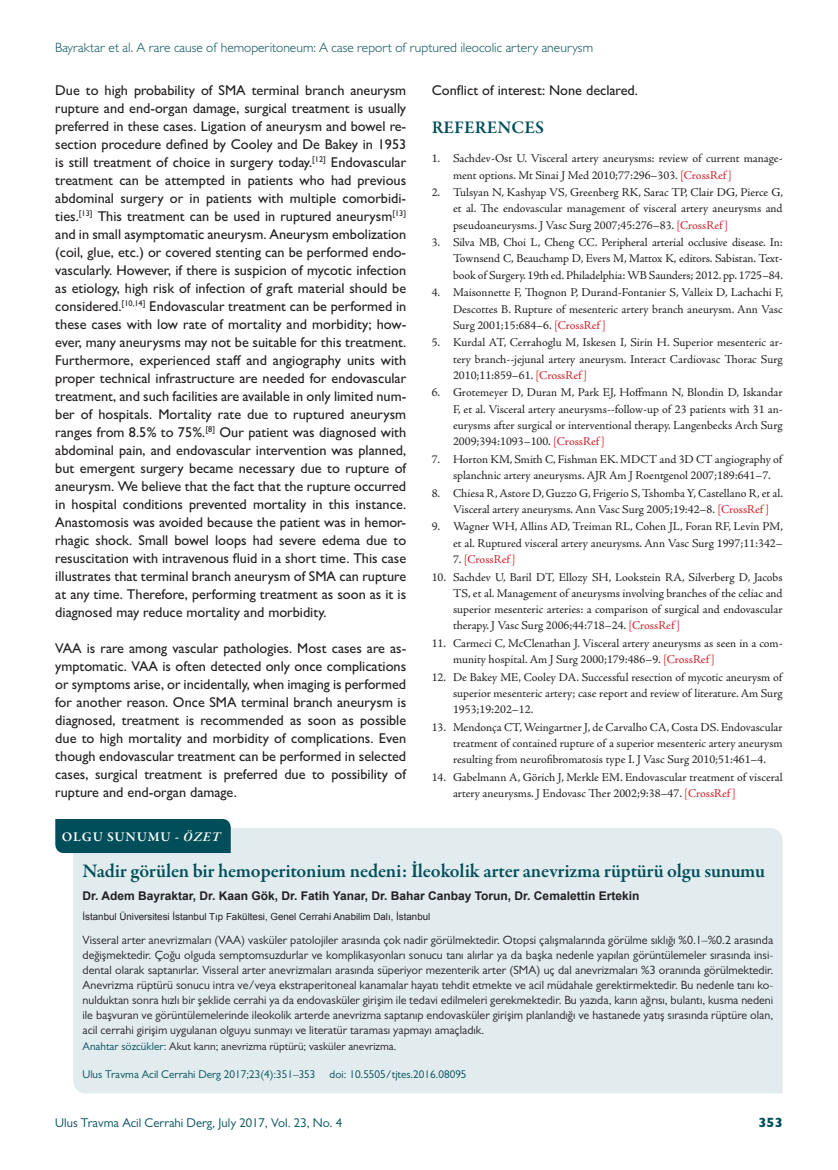
<style>
.page{position:relative;width:838px;height:1170px;background:#fff}
.page>*{position:absolute;margin:0;border:0;box-sizing:border-box;transform-origin:0 0}
.t1{font:600 19.5px "Garamond Premr Pro";letter-spacing:-.005em;color:#004e59}
.t2{font:600 18px "Garamond Premr Pro";letter-spacing:.01em;color:#004e59}
.t3{font:500 14.25px/18px "Gill Sans MT Pro";color:#231f20;text-align:justify}
.t4{font:300 13.5px "Gill Sans MT Pro";color:#004e59}
.t5{font:600 13.5px "Garamond Premr Pro";letter-spacing:.055em;color:#fff}
.t6{font:800 13.5px "Gill Sans MT Pro";color:#004e59}
.t7{font:12.75px "Gill Sans MT Pro";color:#004e59}
.t8{font:12px/16.2px "Adobe Jenson Pro";color:#231f20;text-align:justify}
.t9{font:12px/15px "Gill Sans MT Pro";color:#231f20;text-align:justify}
.t10{font:700 12px "Arial";color:#231f20}
.t11{font:12px "Adobe Jenson Pro";letter-spacing:-.005em;color:#d1232a}
.t12{font:11.25px "Gill Sans MT Pro";color:#004e59}
.t13{font:11.25px "Gill Sans MT Pro";color:#231f20}
.t14{font:9.75px "Arial";color:#231f20}
.s1{color:#d1232a}
.s2{color:#231f20}
.s3{font-style:italic}
.s4{color:#004e59}
</style>
<div class="page">
<div style="left:73px;top:828px;width:709px;height:265px;background:#e2ecef"></div>
<div style="left:55px;top:819px;width:176px;height:34px;background:#004e59"></div>
<p class="t4" style="left:55px;top:39px;width:539px">Bayraktar et al. A rare cause of hemoperitoneum: A case report of ruptured ileocolic artery aneurysm</p>
<p class="t3" style="left:55px;top:81px;width:352px">Due to high probability of SMA terminal branch aneurysm rupture and end-organ damage, surgical treatment is usually preferred in these cases. Ligation of aneurysm and bowel re&shy;section procedure defined by Cooley and De Bakey in 1953 is still treatment of choice in surgery today.<sup>[12]</sup> Endovascular treatment can be attempted in patients who had previous abdominal surgery or in patients with multiple comorbidi&shy;ties.<sup>[13]</sup> This treatment can be used in ruptured aneurysm<sup>[13] </sup>and in small asymptomatic aneurysm. Aneurysm embolization (coil, glue, etc.) or covered stenting can be performed endo&shy;vascularly. However, if there is suspicion of mycotic infection as etiology, high risk of infection of graft material should be considered.<sup>[10,14]</sup> Endovascular treatment can be performed in these cases with low rate of mortality and morbidity; how&shy;ever, many aneurysms may not be suitable for this treatment.<br>Furthermore, experienced staff and angiography units with proper technical infrastructure are needed for endovascular treatment, and such facilities are available in only limited num&shy;ber of hospitals. Mortality rate due to ruptured aneurysm ranges from 8.5% to 75%.<sup>[8]</sup> Our patient was diagnosed with abdominal pain, and endovascular intervention was planned, but emergent surgery became necessary due to rupture of aneurysm. We believe that the fact that the rupture occurred in hospital conditions prevented mortality in this instance.<br>Anastomosis was avoided because the patient was in hemor&shy;rhagic shock. Small bowel loops had severe edema due to resuscitation with intravenous fluid in a short time. This case illustrates that terminal branch aneurysm of SMA can rupture at any time. Therefore, performing treatment as soon as it is diagnosed may reduce mortality and morbidity.</p>
<p class="t3" style="left:55px;top:639px;width:352px">VAA is rare among vascular pathologies. Most cases are as&shy;ymptomatic. VAA is often detected only once complications or symptoms arise, or incidentally, when imaging is performed for another reason. Once SMA terminal branch aneurysm is diagnosed, treatment is recommended as soon as possible due to high mortality and morbidity of complications. Even though endovascular treatment can be performed in selected cases, surgical treatment is preferred due to possibility of rupture and end-organ damage.</p>
<p class="t3" style="left:432px;top:81px;width:208px">Conflict of interest: None declared.</p>
<h2 class="t2" style="left:432px;top:117px;width:114px">REFERENCES</h2>
<p class="t8" style="left:453px;top:151px;width:331px;text-indent:-21px">1. Sachdev-Ost U. Visceral artery aneurysms: review of current manage&shy;ment options. Mt Sinai J Med 2010;77:296–303. <span class="s1">[CrossRef ]</span></p>
<p class="t8" style="left:453px;top:184px;width:331px;text-indent:-21px">2. Tulsyan N, Kashyap VS, Greenberg RK, Sarac TP, Clair DG, Pierce G, et al. The endovascular management of visceral artery aneurysms and pseudoaneurysms. J Vasc Surg 2007;45:276–83. <span class="s1">[CrossRef ]</span></p>
<p class="t8" style="left:453px;top:234px;width:331px;text-indent:-21px">3. Silva MB, Choi L, Cheng CC. Peripheral arterial occlusive disease. In:<br>Townsend C, Beauchamp D, Evers M, Mattox K, editors. Sabistan. Text&shy;book of Surgery. 19th ed. Philadelphia: WB Saunders; 2012. pp. 1725–84.</p>
<p class="t8" style="left:453px;top:284px;width:331px;text-indent:-21px">4. Maisonnette F, Thognon P, Durand-Fontanier S, Valleix D, Lachachi F, Descottes B. Rupture of mesenteric artery branch aneurysm. Ann Vasc Surg 2001;15:684–6. <span class="s1">[CrossRef ]</span></p>
<p class="t8" style="left:453px;top:335px;width:331px;text-indent:-21px">5. Kurdal AT, Cerrahoglu M, Iskesen I, Sirin H. Superior mesenteric ar&shy;tery branch--jejunal artery aneurysm. Interact Cardiovasc Thorac Surg 2010;11:859–61. <span class="s1">[CrossRef ]</span></p>
<p class="t8" style="left:453px;top:385px;width:331px;text-indent:-21px">6. Grotemeyer D, Duran M, Park EJ, Hoffmann N, Blondin D, Iskandar F, et al. Visceral artery aneurysms--follow-up of 23 patients with 31 an&shy;eurysms after surgical or interventional therapy. Langenbecks Arch Surg 2009;394:1093–100. <span class="s1">[CrossRef ]</span></p>
<p class="t8" style="left:453px;top:451px;width:331px;text-indent:-21px">7. Horton KM, Smith C, Fishman EK. MDCT and 3D CT angiography of splanchnic artery aneurysms. AJR Am J Roentgenol 2007;189:641–7.</p>
<p class="t8" style="left:453px;top:485px;width:331px;text-indent:-21px">8. Chiesa R, Astore D, Guzzo G, Frigerio S, Tshomba Y, Castellano R, et al.<br>Visceral artery aneurysms. Ann Vasc Surg 2005;19:42–8. <span class="s1">[CrossRef ]</span></p>
<p class="t8" style="left:432px;top:519px;width:353px;text-align:right">9. Wagner WH, Allins AD, Treiman RL, Cohen JL, Foran RF, Levin PM, et al. Ruptured visceral artery aneurysms. Ann Vasc Surg 1997;11:342–</p>
<p class="t11" style="left:453px;top:552px;width:64px"><span class="s2">7.</span> [CrossRef ]</p>
<p class="t8" style="left:453px;top:569px;width:331px;text-indent:-21px">10. Sachdev U, Baril DT, Ellozy SH, Lookstein RA, Silverberg D, Jacobs TS, et al. Management of aneurysms involving branches of the celiac and superior mesenteric arteries: a comparison of surgical and endovascular therapy. J Vasc Surg 2006;44:718–24. <span class="s1">[CrossRef ]</span></p>
<p class="t8" style="left:453px;top:635px;width:331px;text-indent:-21px">11. Carmeci C, McClenathan J. Visceral artery aneurysms as seen in a com&shy;munity hospital. Am J Surg 2000;179:486–9. <span class="s1">[CrossRef ]</span></p>
<p class="t8" style="left:453px;top:669px;width:331px;text-indent:-21px">12. De Bakey ME, Cooley DA. Successful resection of mycotic aneurysm of superior mesenteric artery; case report and review of literature. Am Surg 1953;19:202–12.</p>
<p class="t8" style="left:453px;top:719px;width:331px;text-indent:-21px">13. Mendonça CT, Weingartner J, de Carvalho CA, Costa DS. Endovascular treatment of contained rupture of a superior mesenteric artery aneurysm resulting from neurofibromatosis type I. J Vasc Surg 2010;51:461–4.</p>
<p class="t8" style="left:453px;top:769px;width:331px;text-indent:-21px">14. Gabelmann A, Görich J, Merkle EM. Endovascular treatment of visceral artery aneurysms. J Endovasc Ther 2002;9:38–47. <span class="s1">[CrossRef ]</span></p>
<p class="t5" style="left:62px;top:828px;width:160px">OLGU SUNUMU - <span class="s3">ÖZET</span></p>
<h1 class="t1" style="left:82px;top:859px;width:684px">Nadir görülen bir hemoperitonium nedeni: İleokolik arter anevrizma rüptürü olgu sunumu</h1>
<p class="t10" style="left:82px;top:887px;width:558px">Dr. Adem Bayraktar, Dr. Kaan Gök, Dr. Fatih Yanar, Dr. Bahar Canbay Torun, Dr. Cemalettin Ertekin</p>
<p class="t14" style="left:82px;top:910px;width:349px">İstanbul Üniversitesi İstanbul Tıp Fakültesi, Genel Cerrahi Anabilim Dalı, İstanbul</p>
<p class="t9" style="left:82px;top:932px;width:692px">Visseral arter anevrizmaları (VAA) vasküler patolojiler arasında çok nadir görülmektedir. Otopsi çalışmalarında görülme sıklığı %0.1–%0.2 arasında değişmektedir. Çoğu olguda semptomsuzdurlar ve komplikasyonları sonucu tanı alırlar ya da başka nedenle yapılan görüntülemeler sırasında insi&shy;dental olarak saptanırlar. Visseral arter anevrizmaları arasında süperiyor mezenterik arter (SMA) uç dal anevrizmaları %3 oranında görülmektedir.<br>Anevrizma rüptürü sonucu intra ve/veya ekstraperitoneal kanamalar hayatı tehdit etmekte ve acil müdahale gerektirmektedir. Bu nedenle tanı ko&shy;nulduktan sonra hızlı bir şeklide cerrahi ya da endovasküler girişim ile tedavi edilmeleri gerekmektedir. Bu yazıda, karın ağrısı, bulantı, kusma nedeni ile başvuran ve görüntülemelerinde ileokolik arterde anevrizma saptanıp endovasküler girişim planlandığı ve hastanede yatış sırasında rüptüre olan, acil cerrahi girişim uygulanan olguyu sunmayı ve literatür taraması yapmayı amaçladık.</p>
<p class="t13" style="left:82px;top:1039px;width:315px"><span class="s4">Anahtar sözcükler:</span> Akut karın; anevrizma rüptürü; vasküler anevrizma.</p>
<p class="t12" style="left:82px;top:1067px;width:234px">Ulus Travma Acil Cerrahi Derg 2017;23(4):351–353</p>
<p class="t12" style="left:330px;top:1067px;width:138px">doi: 10.5505/tjtes.2016.08095</p>
<p class="t7" style="left:55px;top:1115px;width:288px">Ulus Travma Acil Cerrahi Derg, July 2017, Vol. 23, No. 4</p>
<p class="t6" style="left:758px;top:1114px;width:26px">353</p>
</div>
